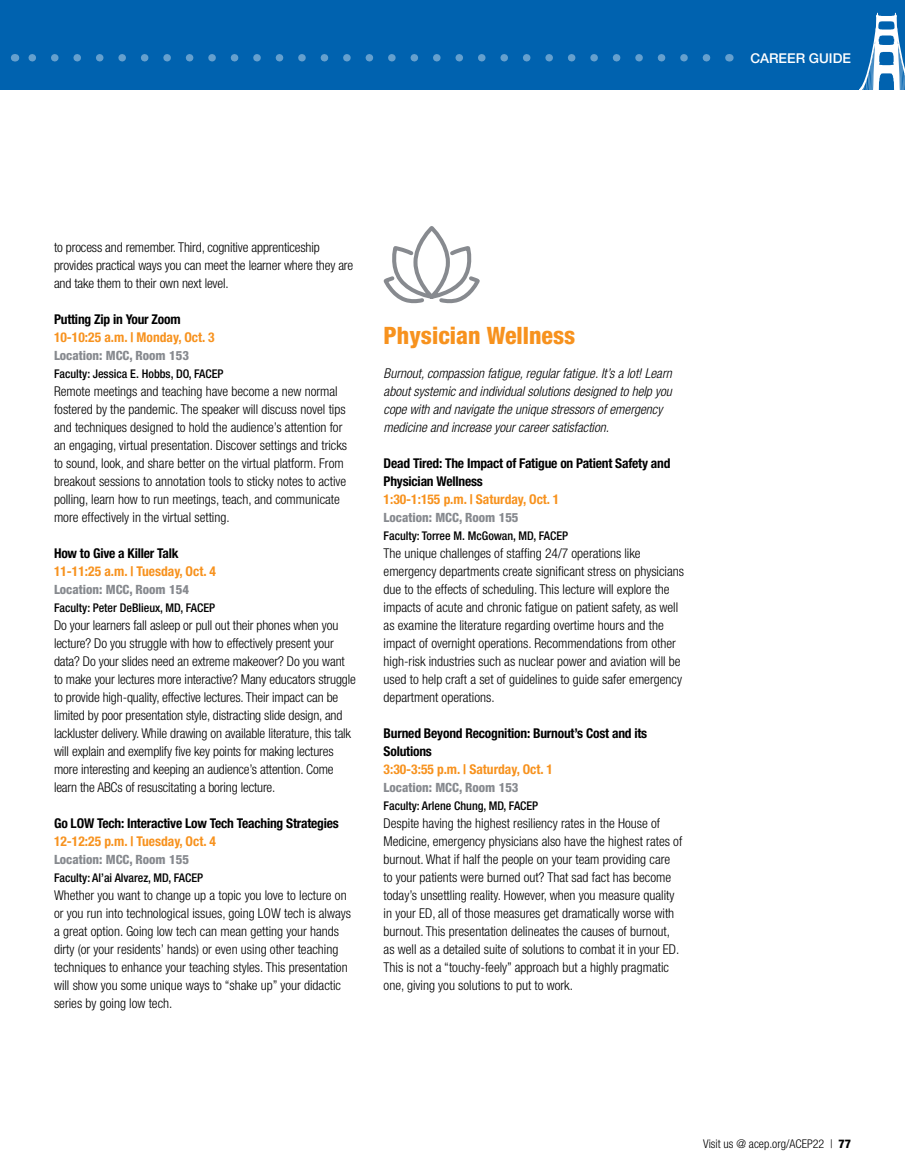
<style>
.page{position:relative;width:905px;height:1175px;background:#fff}
.page>*{position:absolute;margin:0;border:0;box-sizing:border-box;transform-origin:0 0}
.t1{font:800 condensed 24px "Helvetica Neue LT Std";color:#f7921e}
.t2{font:300 condensed 13.5px/18px "Helvetica Neue LT Std";color:#000}
.t3{font:700 condensed 13.5px/18px "Helvetica Neue LT Std";letter-spacing:-.015em;color:#000}
.t4{font:italic 300 condensed 13.5px/18px "Helvetica Neue LT Std";color:#000}
.t5{font:700 condensed 13.5px "Helvetica Neue LT Std";color:#f7921e}
.t6{font:500 13.5px "Helvetica Neue LT Std";color:#fff}
.t7{font:800 condensed 12.75px "Helvetica Neue LT Std";color:#878a8f}
.t8{font:500 condensed 12px "Helvetica Neue LT Std";color:#000}
.t9{font:300 condensed 12px "Helvetica Neue LT Std";color:#000}
.s1{font-weight:800}
</style>
<div class="page">
<div style="left:0;top:0;width:904px;height:90px;background:#0062af"></div>
<svg style="left:28px;top:54px;width:678px;height:8px"></svg>
<svg style="left:859px;top:12px;width:45px;height:78px"></svg>
<svg style="left:383px;top:228px;width:97px;height:76px"></svg>
<p class="t6" style="left:750px;top:50px;width:102px">CAREER GUIDE</p>
<p class="t2" style="left:54px;top:238px;width:301px">to process and remember. Third, cognitive apprenticeship provides practical ways you can meet the learner where they are and take them to their own next level.</p>
<p class="t3" style="left:54px;top:310px;width:128px">Putting Zip in Your Zoom</p>
<p class="t5" style="left:54px;top:329px;width:162px">10-10:25 a.m. | Monday, Oct. 3</p>
<p class="t7" style="left:54px;top:348px;width:136px">Location: MCC, Room 153</p>
<p class="t8" style="left:54px;top:367px;width:171px">Faculty: Jessica E. Hobbs, DO, FACEP</p>
<p class="t2" style="left:54px;top:382px;width:294px">Remote meetings and teaching have become a new normal fostered by the pandemic. The speaker will discuss novel tips and techniques designed to hold the audience’s attention for an engaging, virtual presentation. Discover settings and tricks to sound, look, and share better on the virtual platform. From breakout sessions to annotation tools to sticky notes to active polling, learn how to run meetings, teach, and communicate more effectively in the virtual setting.</p>
<p class="t3" style="left:54px;top:544px;width:126px">How to Give a Killer Talk</p>
<p class="t5" style="left:54px;top:563px;width:163px">11-11:25 a.m. | Tuesday, Oct. 4</p>
<p class="t7" style="left:54px;top:582px;width:136px">Location: MCC, Room 154</p>
<p class="t8" style="left:54px;top:601px;width:163px">Faculty: Peter DeBlieux, MD, FACEP</p>
<p class="t2" style="left:54px;top:616px;width:303px">Do your learners fall asleep or pull out their phones when you lecture? Do you struggle with how to effectively present your data? Do your slides need an extreme makeover? Do you want to make your lectures more interactive? Many educators struggle to provide high-quality, effective lectures. Their impact can be limited by poor presentation style, distracting slide design, and lackluster delivery. While drawing on available literature, this talk will explain and exemplify five key points for making lectures more interesting and keeping an audience’s attention. Come learn the ABCs of resuscitating a boring lecture.</p>
<p class="t3" style="left:54px;top:814px;width:286px">Go LOW Tech: Interactive Low Tech Teaching Strategies</p>
<p class="t5" style="left:54px;top:833px;width:163px">12-12:25 p.m. | Tuesday, Oct. 4</p>
<p class="t7" style="left:54px;top:852px;width:136px">Location: MCC, Room 155</p>
<p class="t8" style="left:54px;top:871px;width:151px">Faculty: Al’ai Alvarez, MD, FACEP</p>
<p class="t2" style="left:54px;top:886px;width:298px">Whether you want to change up a topic you love to lecture on or you run into technological issues, going LOW tech is always a great option. Going low tech can mean getting your hands dirty (or your residents’ hands) or even using other teaching techniques to enhance your teaching styles. This presentation will show you some unique ways to “shake up” your didactic series by going low tech.</p>
<h1 class="t1" style="left:383px;top:320px;width:193px">Physician Wellness</h1>
<p class="t4" style="left:383px;top:365px;width:290px">Burnout, compassion fatigue, regular fatigue. It’s a lot! Learn about systemic and individual solutions designed to help you cope with and navigate the unique stressors of emergency medicine and increase your career satisfaction.</p>
<p class="t3" style="left:383px;top:454px;width:288px">Dead Tired: The Impact of Fatigue on Patient Safety and<br>Physician Wellness</p>
<p class="t5" style="left:383px;top:491px;width:177px">1:30-1:155 p.m. | Saturday, Oct. 1</p>
<p class="t7" style="left:383px;top:510px;width:136px">Location: MCC, Room 155</p>
<p class="t8" style="left:383px;top:529px;width:186px">Faculty: Torree M. McGowan, MD, FACEP</p>
<p class="t2" style="left:383px;top:544px;width:302px">The unique challenges of staffing 24/7 operations like emergency departments create significant stress on physicians due to the effects of scheduling. This lecture will explore the impacts of acute and chronic fatigue on patient safety, as well as examine the literature regarding overtime hours and the impact of overnight operations. Recommendations from other high-risk industries such as nuclear power and aviation will be used to help craft a set of guidelines to guide safer emergency department operations.</p>
<p class="t3" style="left:383px;top:724px;width:265px">Burned Beyond Recognition: Burnout’s Cost and its<br>Solutions</p>
<p class="t5" style="left:383px;top:761px;width:171px">3:30-3:55 p.m. | Saturday, Oct. 1</p>
<p class="t7" style="left:383px;top:780px;width:136px">Location: MCC, Room 153</p>
<p class="t8" style="left:383px;top:799px;width:156px">Faculty: Arlene Chung, MD, FACEP</p>
<p class="t2" style="left:383px;top:814px;width:300px">Despite having the highest resiliency rates in the House of Medicine, emergency physicians also have the highest rates of burnout. What if half the people on your team providing care to your patients were burned out? That sad fact has become today’s unsettling reality. However, when you measure quality in your ED, all of those measures get dramatically worse with burnout. This presentation delineates the causes of burnout, as well as a detailed suite of solutions to combat it in your ED.<br>This is not a “touchy-feely” approach but a highly pragmatic one, giving you solutions to put to work.</p>
<p class="t9" style="left:703px;top:1136px;width:149px">Visit us @ acep.org/ACEP22 | <span class="s1">77</span></p>
</div>
